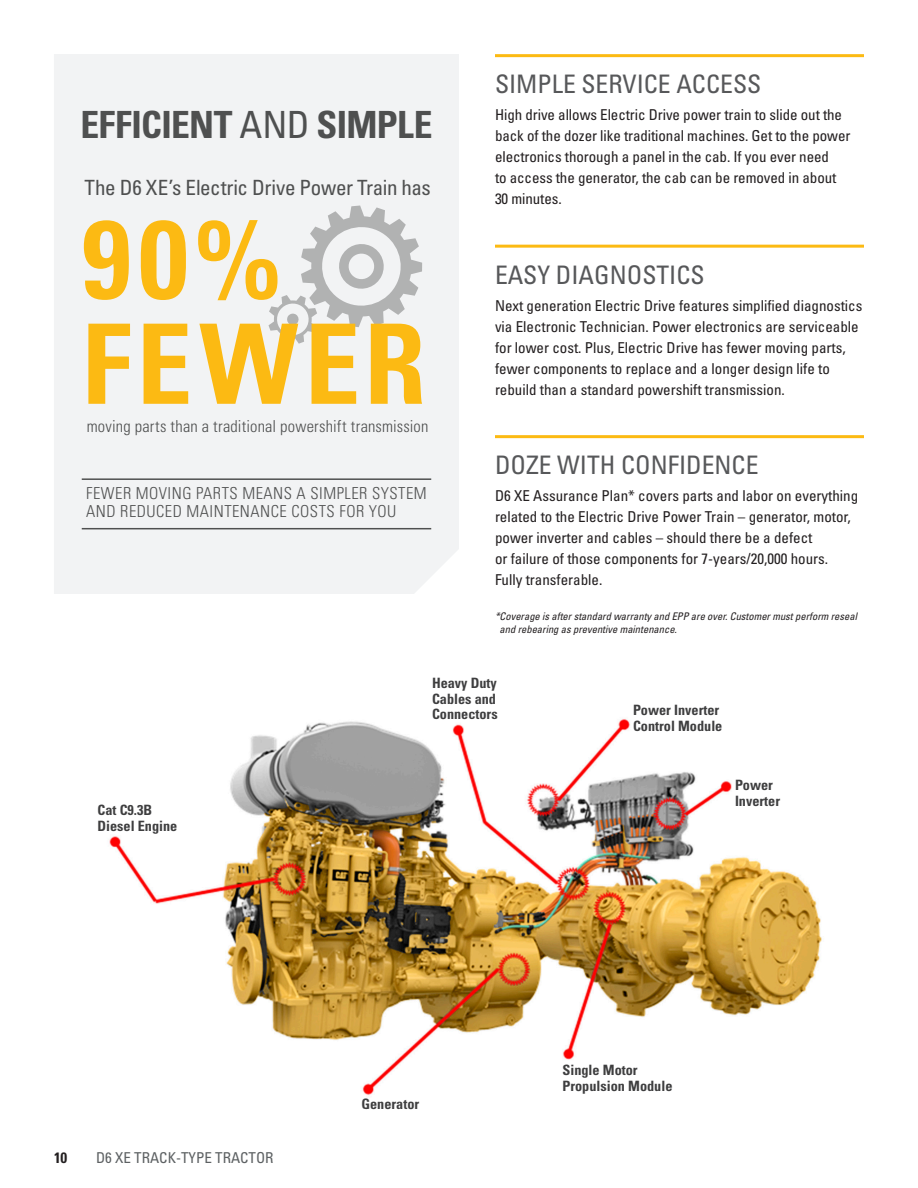
<style>
.page{position:relative;width:918px;height:1188px;background:#fff}
.page>*{position:absolute;margin:0;border:0;box-sizing:border-box;transform-origin:0 0}
._90__FEWER{font:111px "Univers LTCYR 67 Bold Cond";letter-spacing:.055em;color:#fcba13}
.EFFICIENT_AND_SIMPLE{font:37.5px "Univers LTCYR 67 Bold Cond";letter-spacing:-.02em;color:#4f5050}
.Headline_gray_with_y{font:condensed 25.5px "Univers LTCYR 57";color:#57585a}
.The_D6_XE_s{font:condensed 21px "Univers LTCYR 57";letter-spacing:-.015em;color:#4f5050}
.FEWER_MOVING_PARTS{font:300 condensed 16.5px/18px "Univers LT Std";letter-spacing:.03em;color:#4f5050}
.moving_parts{font:300 condensed 16.5px "Univers LT Std";letter-spacing:.01em;color:#4f5050}
.Body_copy{font:condensed 15px/21px "Univers LTCYR 57";color:#231f20}
.t1{font:condensed 15px "Univers LTCYR 57";color:#5d6163}
.t2{font:15px "Univers LTCYR 67 Bold Cond";color:#231f20}
.Image_callouts{font:14.25px/15.8px "Univers LTCYR 67 Bold Cond";color:#3e3e3f}
.Body_copy_footnotes{font:italic condensed 10.5px/12.6px "Univers LT Std";color:#231f20}
.s1{font-family:"Univers LTCYR 57";font-stretch:condensed}
</style>
<div class="page">
<div style="left:54px;top:54px;width:405px;height:540px;background:#f2f3f4"></div>
<hr style="left:495px;top:54px;width:369px;height:3px;background:#fcba13">
<hr style="left:495px;top:245px;width:369px;height:3px;background:#fcba13">
<hr style="left:495px;top:435px;width:369px;height:3px;background:#fcba13">
<svg style="left:268px;top:206px;width:154px;height:138px"></svg>
<hr style="left:82px;top:478px;width:349px;height:2px;background:#4f5050">
<hr style="left:82px;top:528px;width:349px;height:1px;background:#4f5050">
<img style="left:109px;top:719px;width:713px;height:377px">
<p class="EFFICIENT_AND_SIMPLE" style="left:80px;top:102px;width:354px">EFFICIENT <span class="s1">AND</span> SIMPLE</p>
<p class="The_D6_XE_s" style="left:84px;top:175px;width:348px">The D6 XE’s Electric Drive Power Train has</p>
<p class="_90__FEWER" style="left:82px;top:191px;width:200px">90%</p>
<p class="_90__FEWER" style="left:82px;top:296px;width:346px">FEWER</p>
<p class="moving_parts" style="left:87px;top:416px;width:343px">moving parts than a traditional powershift transmission</p>
<p class="FEWER_MOVING_PARTS" style="left:86px;top:485px;width:342px">FEWER MOVING PARTS MEANS A SIMPLER SYSTEM<br>AND REDUCED MAINTENANCE COSTS FOR YOU</p>
<p class="Headline_gray_with_y" style="left:495px;top:68px;width:268px">SIMPLE SERVICE ACCESS</p>
<p class="Body_copy" style="left:495px;top:104px;width:357px">High drive allows Electric Drive power train to slide out the back of the dozer like traditional machines. Get to the power electronics thorough a panel in the cab. If you ever need<br>to access the generator, the cab can be removed in about 30 minutes.</p>
<p class="Headline_gray_with_y" style="left:495px;top:258px;width:211px">EASY DIAGNOSTICS</p>
<p class="Body_copy" style="left:495px;top:294px;width:369px">Next generation Electric Drive features simplified diagnostics via Electronic Technician. Power electronics are serviceable for lower cost. Plus, Electric Drive has fewer moving parts, fewer components to replace and a longer design life to rebuild than a standard powershift transmission.</p>
<p class="Headline_gray_with_y" style="left:495px;top:449px;width:265px">DOZE WITH CONFIDENCE</p>
<p class="Body_copy" style="left:495px;top:485px;width:365px">D6 XE Assurance Plan* covers parts and labor on everything related to the Electric Drive Power Train – generator, motor, power inverter and cables – should there be a defect<br>or failure of those components for 7-years/20,000 hours.<br>Fully transferable.</p>
<p class="Body_copy_footnotes" style="left:500px;top:610px;width:359px;text-indent:-5px">*Coverage is after standard warranty and EPP are over. Customer must perform reseal and rebearing as preventive maintenance.</p>
<p class="Image_callouts" style="left:98px;top:802px;width:81px">Cat C9.3B<br>Diesel Engine</p>
<p class="Image_callouts" style="left:432px;top:675px;width:67px;text-align:justify">Heavy Duty Cables and Connectors</p>
<p class="Image_callouts" style="left:633px;top:702px;width:91px">Power Inverter<br>Control Module</p>
<p class="Image_callouts" style="left:735px;top:777px;width:47px">Power<br>Inverter</p>
<p class="t2" style="left:54px;top:1148px;width:15px">10</p>
<p class="t1" style="left:96px;top:1148px;width:179px">D6 XE TRACK-TYPE TRACTOR</p>
<p class="Image_callouts" style="left:362px;top:1096px;width:59px">Generator</p>
<p class="Image_callouts" style="left:562px;top:1062px;width:112px">Single Motor<br>Propulsion Module</p>
</div>
